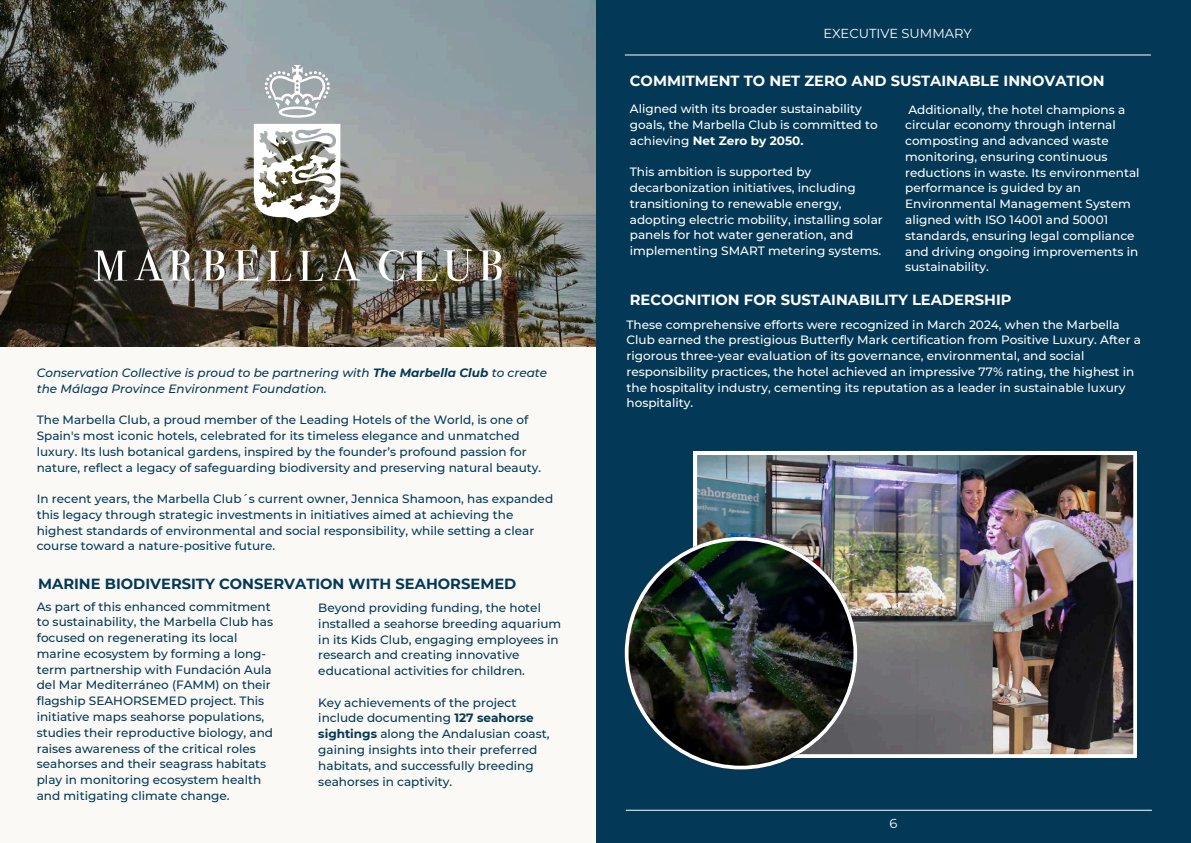
<style>
.page{position:relative;width:1191px;height:843px;background:#fff}
.page>*{position:absolute;margin:0;border:0;box-sizing:border-box;transform-origin:0 0}
.t1{font:700 14.7px "Montserrat";color:#fff}
.t2{font:700 14.7px "Montserrat";color:#033956}
.t3{font:13px "Montserrat";color:#fff}
.t4{font:500 12px/15.8px "Montserrat";color:#033956}
.t5{font:500 12px/15.8px "Montserrat";color:#fff}
.t6{font:italic 500 12px/15.8px "Montserrat";color:#033956}
.s1{font-weight:700}
</style>
<div class="page">
<div style="left:0;top:0;width:1190px;height:842px;background:#033956"></div>
<div style="left:0;top:77px;width:595px;height:765px;background:#faf9f6"></div>
<img style="left:0;top:0;width:596px;height:346px">
<svg style="left:94px;top:250px;width:33px;height:31px"></svg>
<svg style="left:134px;top:249px;width:29px;height:31px"></svg>
<svg style="left:169px;top:250px;width:25px;height:31px"></svg>
<svg style="left:202px;top:250px;width:23px;height:30px"></svg>
<svg style="left:235px;top:250px;width:23px;height:31px"></svg>
<svg style="left:267px;top:250px;width:24px;height:31px"></svg>
<svg style="left:299px;top:250px;width:24px;height:31px"></svg>
<svg style="left:331px;top:249px;width:29px;height:31px"></svg>
<svg style="left:379px;top:250px;width:25px;height:31px"></svg>
<svg style="left:413px;top:250px;width:24px;height:31px"></svg>
<svg style="left:443px;top:249px;width:29px;height:32px"></svg>
<svg style="left:479px;top:250px;width:22px;height:30px"></svg>
<svg style="left:254px;top:124px;width:86px;height:99px"></svg>
<svg style="left:265px;top:65px;width:65px;height:53px"></svg>
<hr style="left:625px;top:55px;width:525px;height:1px;background:#fff">
<hr style="left:626px;top:809px;width:525px;height:1px;background:#fff">
<img style="left:693px;top:451px;width:443px;height:306px">
<img style="left:624px;top:536px;width:233px;height:233px">
<p class="t6" style="left:37px;top:364px;width:512px">Conservation Collective is proud to be partnering with <span class="s1">The Marbella Club</span> to create the Málaga Province Environment Foundation.</p>
<p class="t4" style="left:37px;top:412px;width:506px">The Marbella Club, a proud member of the Leading Hotels of the World, is one of Spain's most iconic hotels, celebrated for its timeless elegance and unmatched luxury. Its lush botanical gardens, inspired by the founder’s profound passion for nature, reflect a legacy of safeguarding biodiversity and preserving natural beauty.</p>
<p class="t4" style="left:37px;top:490px;width:518px">In recent years, the Marbella Club´s current owner, Jennica Shamoon, has expanded this legacy through strategic investments in initiatives aimed at achieving the highest standards of environmental and social responsibility, while setting a clear course toward a nature-positive future.</p>
<p class="t2" style="left:38px;top:574px;width:479px">MARINE BIODIVERSITY CONSERVATION WITH SEAHORSEMED</p>
<p class="t4" style="left:37px;top:598px;width:238px">As part of this enhanced commitment to sustainability, the Marbella Club has focused on regenerating its local marine ecosystem by forming a long&shy;term partnership with Fundación Aula del Mar Mediterráneo (FAMM) on their flagship SEAHORSEMED project. This initiative maps seahorse populations, studies their reproductive biology, and raises awareness of the critical roles seahorses and their seagrass habitats play in monitoring ecosystem health and mitigating climate change.</p>
<p class="t4" style="left:318px;top:599px;width:244px">Beyond providing funding, the hotel installed a seahorse breeding aquarium in its Kids Club, engaging employees in research and creating innovative educational activities for children.</p>
<p class="t4" style="left:318px;top:694px;width:233px">Key achievements of the project include documenting <span class="s1">127 seahorse sightings</span> along the Andalusian coast, gaining insights into their preferred habitats, and successfully breeding seahorses in captivity.</p>
<p class="t3" style="left:823px;top:25px;width:150px">EXECUTIVE SUMMARY</p>
<p class="t1" style="left:629px;top:71px;width:476px">COMMITMENT TO NET ZERO AND SUSTAINABLE INNOVATION</p>
<p class="t5" style="left:905px;top:101px;width:236px">Additionally, the hotel champions a circular economy through internal composting and advanced waste monitoring, ensuring continuous reductions in waste. Its environmental performance is guided by an Environmental Management System aligned with ISO 14001 and 50001 standards, ensuring legal compliance and driving ongoing improvements in sustainability.</p>
<p class="t5" style="left:629px;top:101px;width:249px">Aligned with its broader sustainability goals, the Marbella Club is committed to achieving <span class="s1">Net Zero by 2050.</span></p>
<p class="t5" style="left:629px;top:164px;width:254px">This ambition is supported by decarbonization initiatives, including transitioning to renewable energy, adopting electric mobility, installing solar panels for hot water generation, and implementing SMART metering systems.</p>
<p class="t1" style="left:629px;top:291px;width:383px">RECOGNITION FOR SUSTAINABILITY LEADERSHIP</p>
<p class="t5" style="left:626px;top:316px;width:516px">These comprehensive efforts were recognized in March 2024, when the Marbella Club earned the prestigious Butterfly Mark certification from Positive Luxury. After a rigorous three-year evaluation of its governance, environmental, and social responsibility practices, the hotel achieved an impressive 77% rating, the highest in the hospitality industry, cementing its reputation as a leader in sustainable luxury hospitality.</p>
<p class="t3" style="left:889px;top:815px;width:9px">6</p>
</div>
